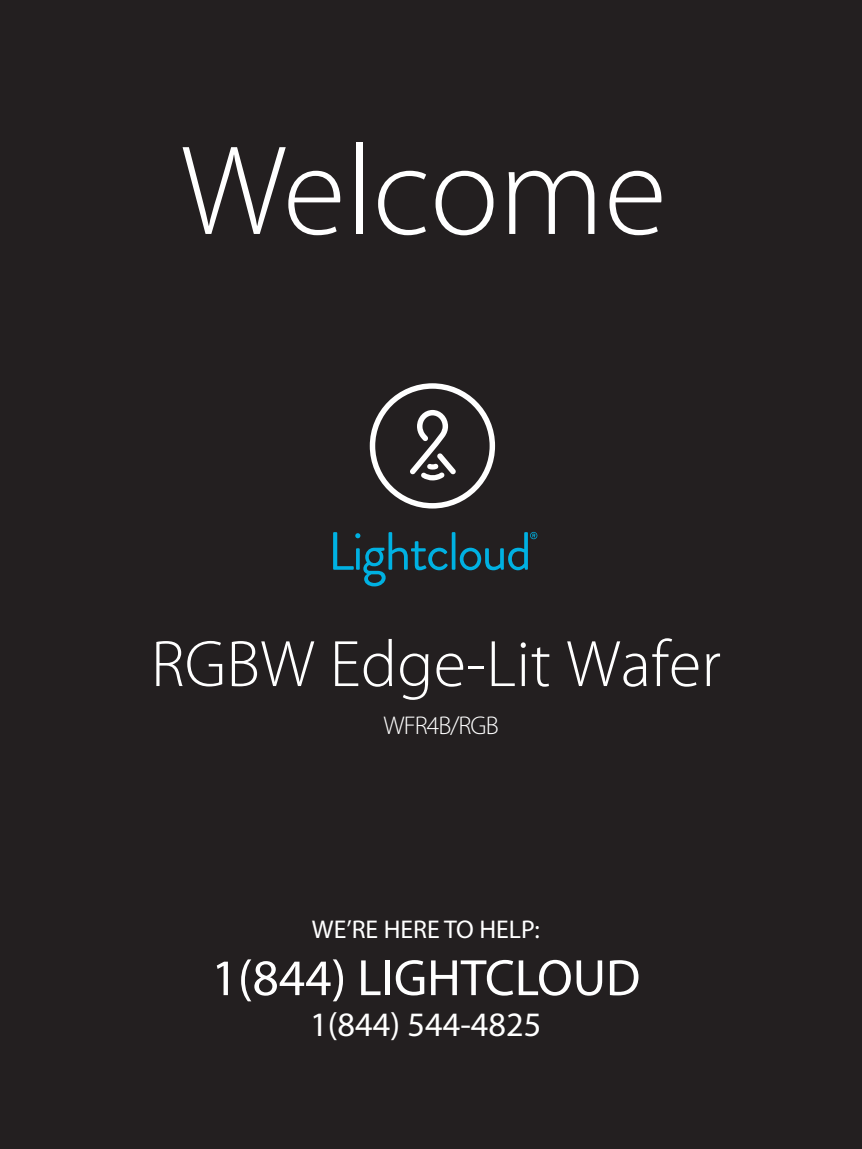
<style>
.page{position:relative;width:862px;height:1149px;background:#fff}
.page>*{position:absolute;margin:0;border:0;box-sizing:border-box;transform-origin:0 0}
.t1{font:300 128.7px "Myriad Pro";color:#fff}
.t2{font:300 66.15px "Myriad Pro";letter-spacing:.005em;color:#fff}
.t3{font:53.77px "Brandon Grotesque";letter-spacing:-.035em;color:#00b1e2}
.t4{font:51.52px "Myriad Pro";color:#fff}
.t5{font:34.2px "Myriad Pro";color:#fff}
.t6{font:25.65px "Myriad Pro";color:#fff}
.t7{font:300 25.65px "Myriad Pro";letter-spacing:-.035em;color:#fff}
</style>
<div class="page">
<div style="left:0;top:0;width:861px;height:1148px;background:#231f20"></div>
<svg style="left:369px;top:383px;width:126px;height:125px"></svg>
<svg style="left:530px;top:531px;width:7px;height:8px"></svg>
<h1 class="t1" style="left:180px;top:120px;width:487px">Welcome</h1>
<p class="t3" style="left:327px;top:514px;width:205px">Lightcloud</p>
<p class="t2" style="left:151px;top:627px;width:571px">RGBW Edge-Lit Wafer</p>
<p class="t7" style="left:383px;top:711px;width:117px">WFR4B/RGB</p>
<p class="t6" style="left:312px;top:914px;width:229px">WE’RE HERE TO HELP:</p>
<p class="t4" style="left:211px;top:949px;width:430px">1(844) LIGHTCLOUD</p>
<p class="t5" style="left:310px;top:1005px;width:232px">1(844) 544-4825</p>
</div>
